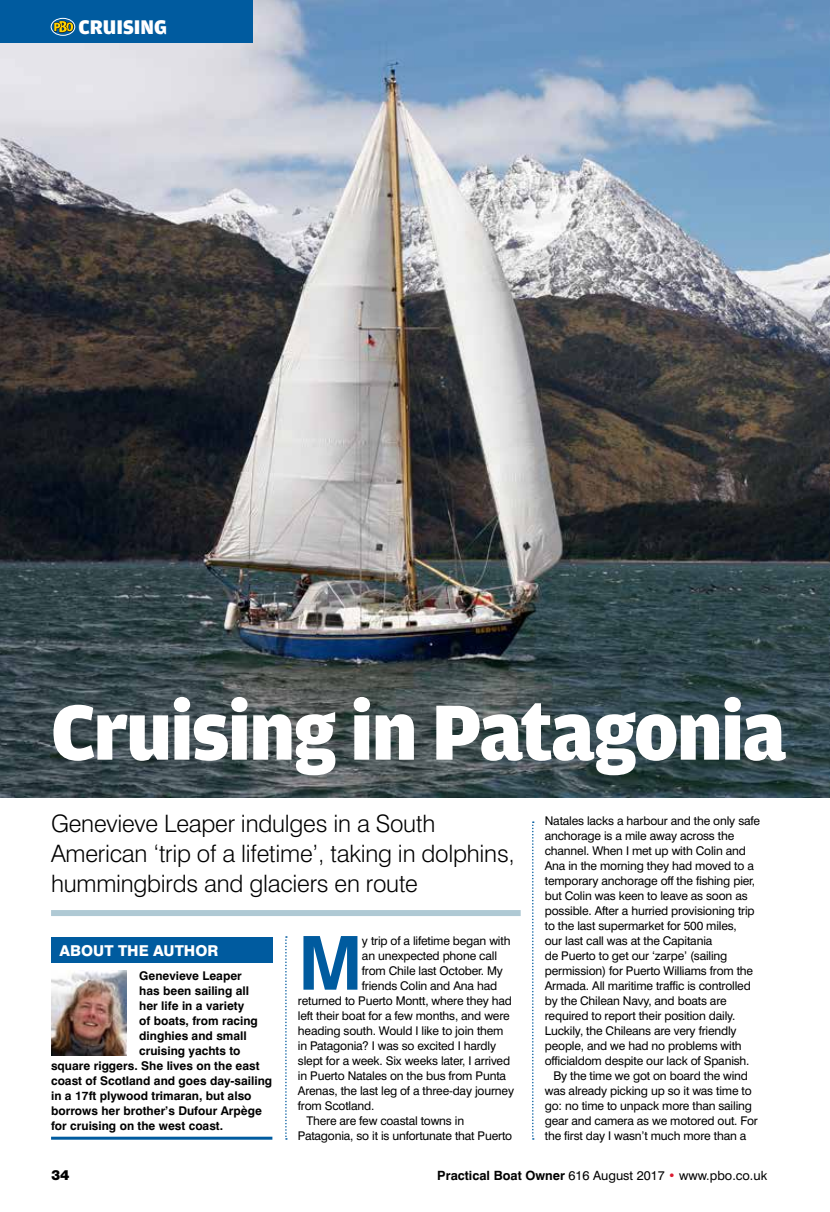
<style>
.page{position:relative;width:830px;height:1212px;background:#fff}
.page>*{position:absolute;margin:0;border:0;box-sizing:border-box;transform-origin:0 0}
.t1{font:900 82.95px "Amplitude";letter-spacing:-.025em;color:#fff}
.t2{font:700 74.55px "Swiss 721 BT";color:#005b9f}
.t3{font:300 24px/30px "Swiss 721 BT";letter-spacing:-.01em;color:#000}
.t4{font:900 21px "Amplitude";color:#fff}
.t5{font:800 15px "Swiss 721 BT";color:#fff}
.t6{font:12.75px "Swiss 721 BT";color:#000}
.t7{font:12.75px "Swiss 721 BT Black No 2";color:#000}
.t8{font:12px "Swiss 721 BT";letter-spacing:-.015em;color:#000}
.t9{font:700 12px "Swiss 721 BT";color:#000}
.s1{font-weight:700}
.s2{color:#db1b32}
</style>
<div class="page">
<img style="left:0;top:0;width:829px;height:797px">
<svg style="left:532px;top:821px;width:1px;height:319px"></svg>
<div style="left:0;top:0;width:252px;height:43px;background:#005b9f"></div>
<svg style="left:51px;top:18px;width:24px;height:17px"></svg>
<div style="left:51px;top:18px;width:24px;height:18px;border:1px solid #fff;border-radius:50%"></div>
<svg style="left:54px;top:21px;width:19px;height:11px"></svg>
<svg style="left:285px;top:936px;width:2px;height:204px"></svg>
<div style="left:51px;top:910px;width:469px;height:6px;background:#afc9d4"></div>
<div style="left:51px;top:937px;width:221px;height:26px;background:#005b9f"></div>
<hr style="left:51px;top:1137px;width:221px;height:3px;background:#005b9f">
<img style="left:51px;top:971px;width:75px;height:84px">
<h3 class="t4" style="left:79px;top:15px;width:90px">cruising</h3>
<h1 class="t1" style="left:51px;top:686px;width:736px">Cruising in Patagonia</h1>
<h3 class="t3" style="left:51px;top:808px;width:465px">Genevieve Leaper indulges in a South<br>American ‘trip of a lifetime’, taking in dolphins, hummingbirds and glaciers en route</h3>
<p class="t8" style="left:544px;top:813px;width:217px">Natales lacks a harbour and the only safe</p>
<p class="t8" style="left:544px;top:828px;width:191px">anchorage is a mile away across the</p>
<p class="t8" style="left:544px;top:843px;width:202px">channel. When I met up with Colin and</p>
<p class="t8" style="left:544px;top:858px;width:210px">Ana in the morning they had moved to a</p>
<p class="t8" style="left:544px;top:873px;width:212px">temporary anchorage off the fishing pier,</p>
<p class="t8" style="left:544px;top:888px;width:204px">but Colin was keen to leave as soon as</p>
<p class="t8" style="left:544px;top:903px;width:211px">possible. After a hurried provisioning trip</p>
<p class="t8" style="left:544px;top:918px;width:193px">to the last supermarket for 500 miles,</p>
<p class="t8" style="left:544px;top:933px;width:169px">our last call was at the Capitania</p>
<p class="t8" style="left:544px;top:948px;width:184px">de Puerto to get our ‘zarpe’ (sailing</p>
<p class="t8" style="left:544px;top:963px;width:210px">permission) for Puerto Williams from the</p>
<p class="t8" style="left:544px;top:978px;width:207px">Armada. All maritime traffic is controlled</p>
<p class="t8" style="left:544px;top:993px;width:183px">by the Chilean Navy, and boats are</p>
<p class="t8" style="left:544px;top:1008px;width:192px">required to report their position daily.</p>
<p class="t8" style="left:544px;top:1023px;width:193px">Luckily, the Chileans are very friendly</p>
<p class="t8" style="left:544px;top:1038px;width:198px">people, and we had no problems with</p>
<p class="t8" style="left:544px;top:1053px;width:206px">officialdom despite our lack of Spanish.</p>
<p class="t8" style="left:553px;top:1068px;width:196px">By the time we got on board the wind</p>
<p class="t8" style="left:544px;top:1083px;width:208px">was already picking up so it was time to</p>
<p class="t8" style="left:544px;top:1098px;width:208px">go: no time to unpack more than sailing</p>
<p class="t8" style="left:544px;top:1113px;width:214px">gear and camera as we motored out. For</p>
<p class="t8" style="left:544px;top:1128px;width:203px">the first day I wasn’t much more than a</p>
<p class="t5" style="left:60px;top:942px;width:160px">ABOUT THE AUTHOR</p>
<h2 class="t2" style="left:298px;top:918px;width:67px">M</h2>
<p class="t8" style="left:362px;top:933px;width:150px">y trip of a lifetime began with</p>
<p class="t8" style="left:362px;top:948px;width:136px">an unexpected phone call</p>
<p class="t8" style="left:362px;top:963px;width:142px">from Chile last October. My</p>
<p class="t8" style="left:362px;top:978px;width:137px">friends Colin and Ana had</p>
<p class="t8" style="left:298px;top:993px;width:215px">returned to Puerto Montt, where they had</p>
<p class="t8" style="left:298px;top:1008px;width:213px">left their boat for a few months, and were</p>
<p class="t8" style="left:298px;top:1023px;width:207px">heading south. Would I like to join them</p>
<p class="t8" style="left:298px;top:1038px;width:200px">in Patagonia? I was so excited I hardly</p>
<p class="t8" style="left:298px;top:1053px;width:214px">slept for a week. Six weeks later, I arrived</p>
<p class="t8" style="left:298px;top:1068px;width:209px">in Puerto Natales on the bus from Punta</p>
<p class="t8" style="left:298px;top:1083px;width:217px">Arenas, the last leg of a three-day journey</p>
<p class="t8" style="left:298px;top:1098px;width:78px">from Scotland.</p>
<p class="t8" style="left:306px;top:1113px;width:159px">There are few coastal towns in</p>
<p class="t8" style="left:298px;top:1128px;width:216px">Patagonia, so it is unfortunate that Puerto</p>
<p class="t9" style="left:139px;top:968px;width:104px">Genevieve Leaper</p>
<p class="t9" style="left:139px;top:983px;width:111px">has been sailing all</p>
<p class="t9" style="left:139px;top:998px;width:106px">her life in a variety</p>
<p class="t9" style="left:139px;top:1013px;width:120px">of boats, from racing</p>
<p class="t9" style="left:139px;top:1028px;width:109px">dinghies and small</p>
<p class="t9" style="left:139px;top:1043px;width:103px">cruising yachts to</p>
<p class="t9" style="left:51px;top:1058px;width:210px">square riggers. She lives on the east</p>
<p class="t9" style="left:51px;top:1073px;width:222px">coast of Scotland and goes day-sailing</p>
<p class="t9" style="left:51px;top:1088px;width:202px">in a 17ft plywood trimaran, but also</p>
<p class="t9" style="left:51px;top:1103px;width:212px">borrows her brother’s Dufour Arpège</p>
<p class="t9" style="left:51px;top:1118px;width:173px">for cruising on the west coast.</p>
<p class="t7" style="left:51px;top:1166px;width:20px">34</p>
<p class="t6" style="left:437px;top:1167px;width:331px"><span class="s1">Practical Boat Owner</span> 616 August 2017 <span class="s2">•</span> www.pbo.co.uk</p>
</div>
